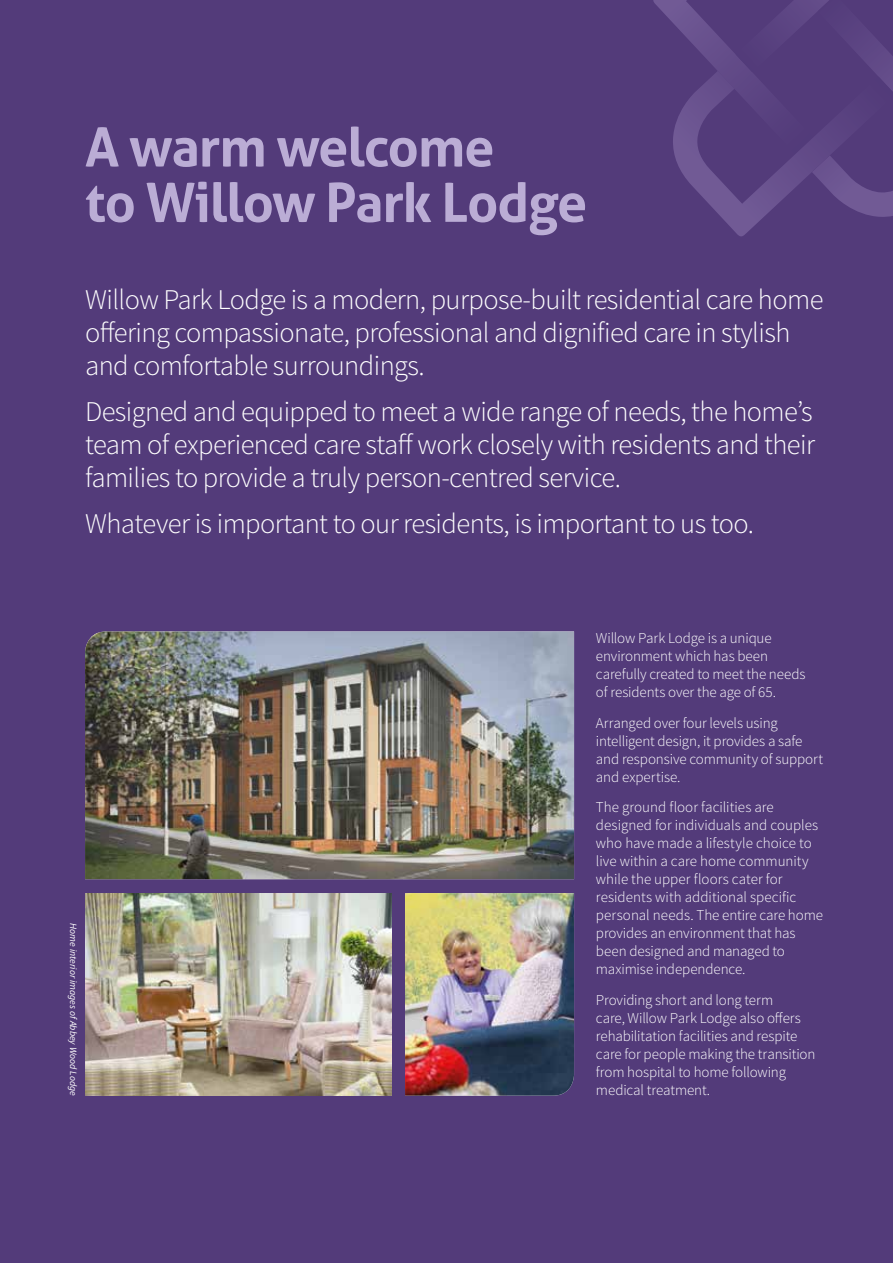
<style>
.page{position:relative;width:893px;height:1263px;background:#533b7a}
.page>*{position:absolute;margin:0;border:0;box-sizing:border-box;transform-origin:0 0}
.t1{font:700 54px/55.5px "Aller";letter-spacing:-.02em;color:#bbadd5}
.t2{font:300 28.5px/33px "Source Sans Pro";letter-spacing:-.02em;color:#fff}
.t3{font:300 15px/18px "Source Sans Pro";letter-spacing:-.005em;color:#fff}
.t4{font:italic 9.75px "Source Sans Pro";color:#fff}
</style>
<div class="page">
<img style="left:85px;top:631px;width:489px;height:248px">
<img style="left:85px;top:893px;width:306px;height:203px">
<img style="left:405px;top:893px;width:169px;height:203px">
<svg style="left:653px;top:0;width:240px;height:236px"></svg>
<h1 class="t1" style="left:85px;top:119px;width:504px">A warm welcome<br>to Willow Park Lodge</h1>
<h2 class="t2" style="left:85px;top:283px;width:740px">Willow Park Lodge is a modern, purpose-built residential care home offering compassionate, professional and dignified care in stylish and comfortable surroundings.</h2>
<h2 class="t2" style="left:85px;top:395px;width:732px;text-align:justify">Designed and equipped to meet a wide range of needs, the home’s team of experienced care staff work closely with residents and their families to provide a truly person-centred service.</h2>
<h2 class="t2" style="left:85px;top:507px;width:671px">Whatever is important to our residents, is important to us too.</h2>
<p class="t4" style="left:79px;top:923px;width:174px;rotate:90deg">Home interior images of Abbey Wood Lodge</p>
<p class="t3" style="left:596px;top:629px;width:211px">Willow Park Lodge is a unique environment which has been carefully created to meet the needs of residents over the age of 65.</p>
<p class="t3" style="left:596px;top:714px;width:229px">Arranged over four levels using intelligent design, it provides a safe and responsive community of support and expertise.</p>
<p class="t3" style="left:596px;top:798px;width:229px">The ground floor facilities are designed for individuals and couples who have made a lifestyle choice to live within a care home community while the upper floors cater for residents with additional specific personal needs. The entire care home provides an environment that has been designed and managed to maximise independence.</p>
<p class="t3" style="left:596px;top:991px;width:221px">Providing short and long term<br>care, Willow Park Lodge also offers rehabilitation facilities and respite care for people making the transition from hospital to home following medical treatment.</p>
</div>
